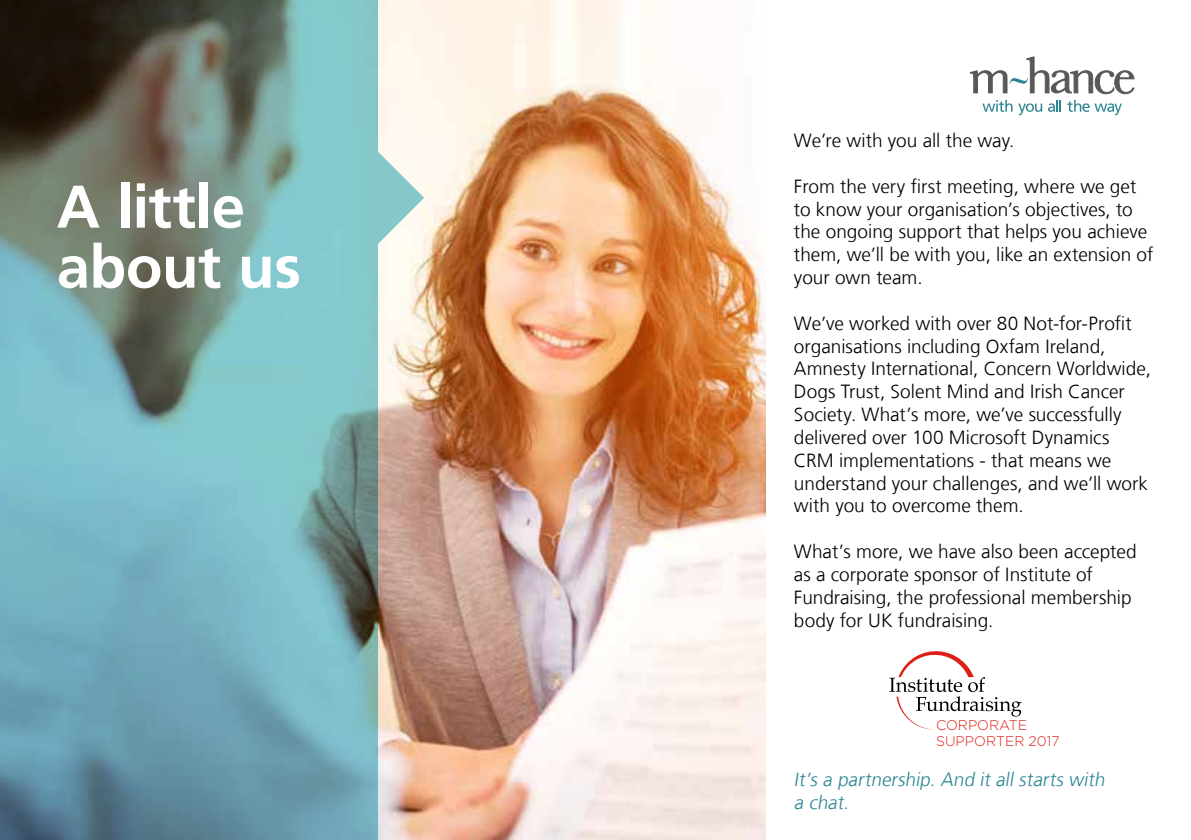
<style>
.page{position:relative;width:1191px;height:840px;background:#fff}
.page>*{position:absolute;margin:0;border:0;box-sizing:border-box;transform-origin:0 0}
.t1{font:700 60px/60px "Frutiger LT Com";letter-spacing:-.01em;color:#fff}
.t2{font:300 19px/22.8px "Frutiger LT Com";color:#000}
.t3{font:italic 300 19px/22.8px "Frutiger LT Com";color:#2c8592}
.t4{font:300 14px/16.6px "Gotham";color:#dd1f15}
</style>
<div class="page">
<svg style="left:982px;top:100px;width:30px;height:12px"></svg>
<svg style="left:1018px;top:103px;width:24px;height:12px"></svg>
<svg style="left:1048px;top:100px;width:13px;height:12px"></svg>
<svg style="left:1067px;top:100px;width:54px;height:15px"></svg>
<svg style="left:970px;top:56px;width:164px;height:38px"></svg>
<img style="left:377px;top:0;width:388px;height:839px">
<svg style="left:0;top:0;width:377px;height:839px;background:#6e999d"></svg>
<svg style="left:264px;top:117px;width:160px;height:161px"></svg>
<svg style="left:889px;top:651px;width:132px;height:78px"></svg>
<h1 class="t1" style="left:57px;top:176px;width:246px">A little about us</h1>
<p class="t2" style="left:794px;top:129px;width:222px">We’re with you all the way.</p>
<p class="t2" style="left:794px;top:174px;width:361px">From the very first meeting, where we get to know your organisation’s objectives, to the ongoing support that helps you achieve them, we’ll be with you, like an extension of your own team.</p>
<p class="t2" style="left:794px;top:311px;width:358px">We’ve worked with over 80 Not-for-Profit organisations including Oxfam Ireland, Amnesty International, Concern Worldwide, Dogs Trust, Solent Mind and Irish Cancer Society. What’s more, we’ve successfully delivered over 100 Microsoft Dynamics CRM implementations - that means we understand your challenges, and we’ll work with you to overcome them.</p>
<p class="t2" style="left:794px;top:539px;width:344px">What’s more, we have also been accepted as a corporate sponsor of Institute of Fundraising, the professional membership body for UK fundraising.</p>
<p class="t4" style="left:936px;top:715px;width:125px">CORPORATE<br>SUPPORTER 2017</p>
<p class="t3" style="left:794px;top:767px;width:316px">It’s a partnership. And it all starts with a chat.</p>
</div>
